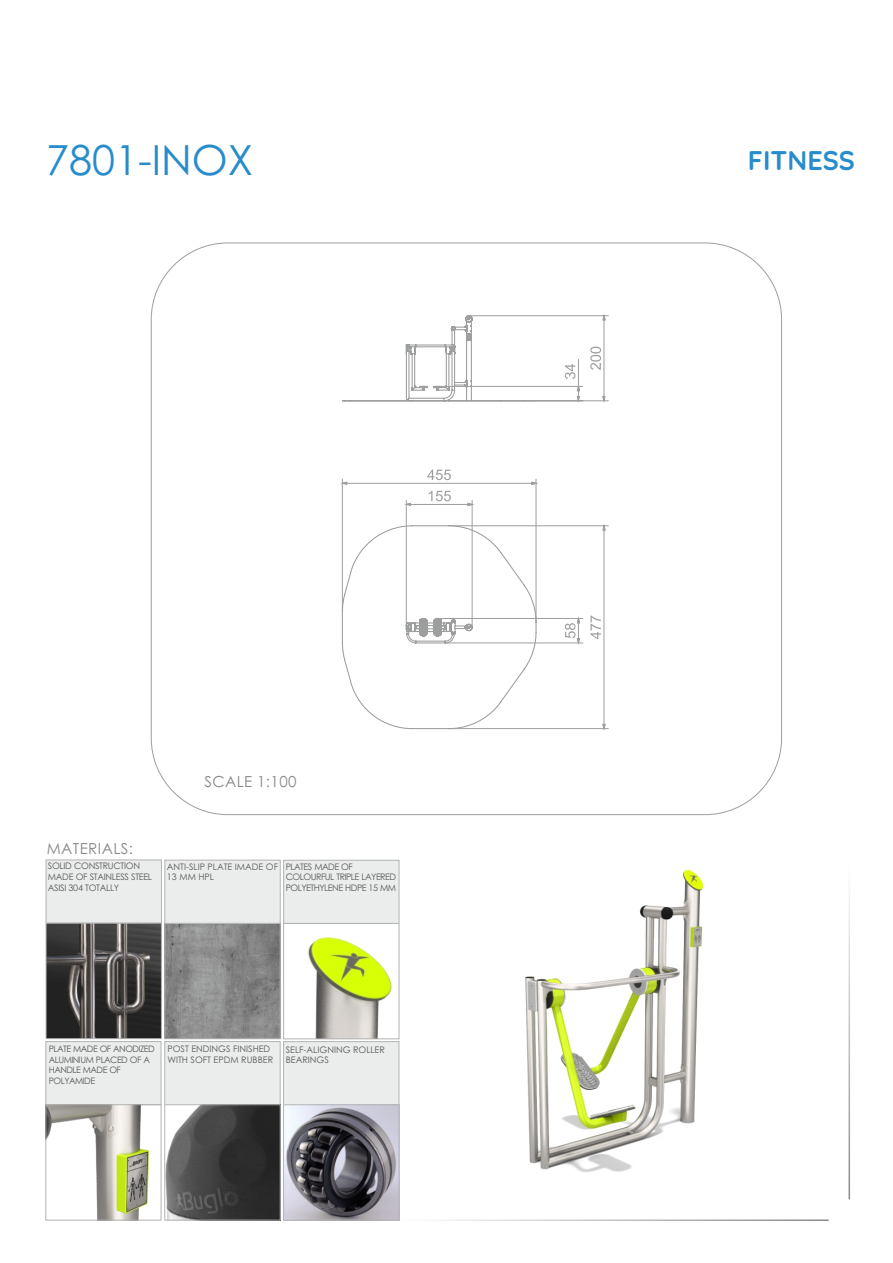
<style>
.page{position:relative;width:893px;height:1263px;background:#fff}
.page>*{position:absolute;margin:0;border:0;box-sizing:border-box;transform-origin:0 0}
.t1{font:41.4px "Century Gothic";color:#278ccc}
.t2{font:700 27px "Quicksand";color:#278ccc}
.t3{font:15.15px "Century Gothic";letter-spacing:.03em;color:#898989}
.t4{font:9px/10.6px "Century Gothic";color:#5b5b5b}
.t5{font:9px/10.6px "Century Gothic";letter-spacing:-.06em;color:#5b5b5b}
.t6{font:9px/10.6px "Century Gothic";letter-spacing:-.035em;color:#5b5b5b}
.t7{font:8.85px/10.6px "Century Gothic";letter-spacing:-.06em;color:#5b5b5b}
</style>
<div class="page">
<hr style="left:399px;top:1219px;width:430px;height:2px;background:#898989">
<hr style="left:848px;top:862px;width:2px;height:337px;background:#898989">
<hr style="left:406px;top:500px;width:1px;height:125px;background:#9d9e9e">
<hr style="left:472px;top:500px;width:1px;height:127px;background:#9d9e9e">
<hr style="left:536px;top:400px;width:72px;height:1px;background:#9d9e9e">
<hr style="left:469px;top:315px;width:139px;height:1px;background:#9d9e9e">
<hr style="left:441px;top:386px;width:142px;height:1px;background:#9d9e9e">
<hr style="left:445px;top:642px;width:138px;height:1px;background:#9d9e9e">
<hr style="left:438px;top:618px;width:145px;height:1px;background:#9d9e9e">
<hr style="left:449px;top:525px;width:159px;height:1px;background:#9d9e9e">
<hr style="left:449px;top:728px;width:159px;height:1px;background:#9d9e9e">
<hr style="left:342px;top:479px;width:1px;height:132px;background:#9d9e9e">
<hr style="left:536px;top:479px;width:1px;height:143px;background:#9d9e9e">
<svg style="left:405px;top:491px;width:68px;height:16px"></svg>
<svg style="left:565px;top:315px;width:41px;height:87px"></svg>
<svg style="left:565px;top:617px;width:16px;height:27px"></svg>
<svg style="left:590px;top:525px;width:16px;height:205px"></svg>
<svg style="left:341px;top:469px;width:196px;height:16px"></svg>
<svg style="left:342px;top:315px;width:195px;height:87px"></svg>
<svg style="left:341px;top:525px;width:196px;height:205px"></svg>
<img style="left:166px;top:925px;width:113px;height:112px">
<div style="left:164px;top:923px;width:117px;height:116px;border:1px solid #b2b3b3"></div>
<div style="left:164px;top:860px;width:117px;height:64px;background:#ebecec;border:1px solid #b2b3b3"></div>
<div style="left:283px;top:860px;width:116px;height:64px;background:#ebecec;border:1px solid #b2b3b3"></div>
<div style="left:45px;top:1041px;width:116px;height:64px;background:#ebecec;border:1px solid #b2b3b3"></div>
<div style="left:283px;top:1041px;width:116px;height:64px;background:#ebecec;border:1px solid #b2b3b3"></div>
<img style="left:285px;top:1106px;width:112px;height:112px">
<div style="left:283px;top:1104px;width:116px;height:116px;border:1px solid #b2b3b3"></div>
<div style="left:164px;top:1041px;width:117px;height:64px;background:#ebecec;border:1px solid #b2b3b3"></div>
<img style="left:166px;top:1106px;width:113px;height:112px">
<div style="left:164px;top:1104px;width:117px;height:116px;border:1px solid #b2b3b3"></div>
<img style="left:525px;top:869px;width:179px;height:303px">
<div style="left:46px;top:859px;width:116px;height:64px;background:#ebecec;border:1px solid #b2b3b3"></div>
<img style="left:48px;top:925px;width:112px;height:112px">
<div style="left:46px;top:923px;width:116px;height:116px;border:1px solid #b2b3b3"></div>
<img style="left:308px;top:937px;width:85px;height:100px">
<div style="left:283px;top:923px;width:116px;height:116px;border:1px solid #b2b3b3"></div>
<img style="left:47px;top:1106px;width:103px;height:112px">
<div style="left:45px;top:1104px;width:116px;height:116px;border:1px solid #b2b3b3"></div>
<h1 class="t1" style="left:46px;top:144px;width:208px">7801-INOX</h1>
<h3 class="t3" style="left:204px;top:776px;width:94px">SCALE 1:100</h3>
<h3 class="t3" style="left:47px;top:842px;width:88px">MATERIALS:</h3>
<p class="t6" style="left:48px;top:862px;width:106px">SOLID CONSTRUCTION<br>MADE OF STAINLESS STEEL<br>ASISI 304 TOTALLY</p>
<p class="t4" style="left:167px;top:862px;width:113px;line-height:10.1px">ANTI-SLIP PLATE IMADE OF<br>13 MM HPL</p>
<p class="t5" style="left:286px;top:862px;width:112px">PLATES MADE OF<br>COLOURFUL TRIPLE LAYERED<br>POLYETHYLENE HDPE 15 MM</p>
<p class="t7" style="left:49px;top:1044px;width:108px">PLATE MADE OF ANODIZED<br>ALUMINIUM PLACED OF A<br>HANDLE MADE OF<br>POLYAMIDE</p>
<p class="t4" style="left:286px;top:1045px;width:101px">SELF-ALIGNING ROLLER<br>BEARINGS</p>
<p class="t4" style="left:167px;top:1045px;width:107px">POST ENDINGS FINISHED<br>WITH SOFT EPDM RUBBER</p>
<h2 class="t2" style="left:748px;top:143px;width:109px">FITNESS</h2>
</div>
